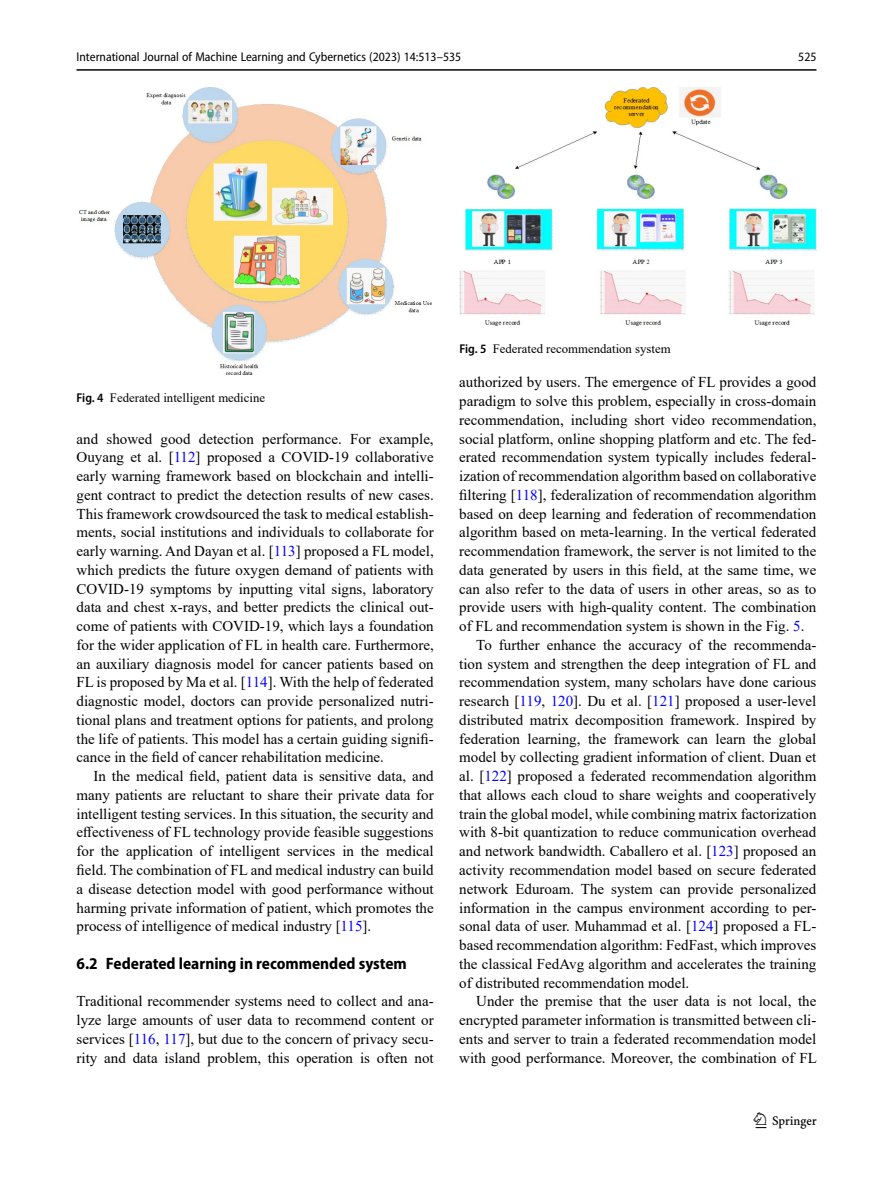
<style>
.page{position:relative;width:893px;height:1187px;background:#fff}
.page>*{position:absolute;margin:0;border:0;box-sizing:border-box;transform-origin:0 0}
.t1{font:22.5px "Springnew";color:#000}
.Head_2{font:700 semi-condensed 16.5px "Myriad Pro";color:#000}
.Body_Text_Indent{font:15px/18.8px "Times New Roman";color:#000;text-align:justify}
.Body_Text{font:15px/18.8px "Times New Roman";color:#000;text-align:justify}
.t2{font:semi-condensed 12.75px "Myriad Pro";color:#000}
.Figure_Caption{font:12.75px "Times New Roman";color:#000}
.s1{font-family:"Myriad Pro";font-weight:600;font-stretch:semi-condensed}
.s2{color:#00f}
</style>
<div class="page">
<hr style="left:77px;top:69px;width:739px;height:2px;background:#000">
<img style="left:459px;top:87px;width:358px;height:239px">
<img style="left:79px;top:87px;width:352px;height:287px">
<p class="t2" style="left:77px;top:49px;width:386px">International Journal of Machine Learning and Cybernetics (2023) 14:513–535</p>
<p class="Figure_Caption" style="left:459px;top:340px;width:213px"><span class="s1">Fig. 5</span> Federated recommendation system</p>
<p class="t2" style="left:798px;top:49px;width:20px">525</p>
<p class="Figure_Caption" style="left:77px;top:389px;width:190px"><span class="s1">Fig. 4</span> Federated intelligent medicine</p>
<p class="Body_Text_Indent" style="left:77px;top:428px;width:359px">and showed good detection performance. For example, Ouyang et al. [<span class="s2">112</span>] proposed a COVID-19 collaborative early warning framework based on blockchain and intelli&shy;gent contract to predict the detection results of new cases.<br>This framework crowdsourced the task to medical establish&shy;ments, social institutions and individuals to collaborate for early warning. And Dayan et al. [<span class="s2">113</span>] proposed a FL model, which predicts the future oxygen demand of patients with COVID-19 symptoms by inputting vital signs, laboratory data and chest x-rays, and better predicts the clinical out&shy;come of patients with COVID-19, which lays a foundation for the wider application of FL in health care. Furthermore, an auxiliary diagnosis model for cancer patients based on FL is proposed by Ma et al. [<span class="s2">114</span>]. With the help of federated diagnostic model, doctors can provide personalized nutri&shy;tional plans and treatment options for patients, and prolong the life of patients. This model has a certain guiding signifi&shy;cance in the field of cancer rehabilitation medicine.</p>
<p class="Body_Text_Indent" style="left:77px;top:766px;width:359px;text-indent:17px">In the medical field, patient data is sensitive data, and many patients are reluctant to share their private data for intelligent testing services. In this situation, the security and effectiveness of FL technology provide feasible suggestions for the application of intelligent services in the medical field. The combination of FL and medical industry can build a disease detection model with good performance without harming private information of patient, which promotes the process of intelligence of medical industry [<span class="s2">115</span>].</p>
<p class="Head_2" style="left:77px;top:953px;width:332px">6.2 Federated learning in recommended system</p>
<p class="Body_Text" style="left:77px;top:991px;width:359px">Traditional recommender systems need to collect and ana&shy;lyze large amounts of user data to recommend content or services [<span class="s2">116</span>, <span class="s2">117</span>], but due to the concern of privacy secu&shy;rity and data island problem, this operation is often not</p>
<p class="Body_Text" style="left:459px;top:372px;width:359px">authorized by users. The emergence of FL provides a good paradigm to solve this problem, especially in cross-domain recommendation, including short video recommendation, social platform, online shopping platform and etc. The fed&shy;erated recommendation system typically includes federal&shy;ization of recommendation algorithm based on collaborative filtering [<span class="s2">118</span>], federalization of recommendation algorithm based on deep learning and federation of recommendation algorithm based on meta-learning. In the vertical federated recommendation framework, the server is not limited to the data generated by users in this field, at the same time, we can also refer to the data of users in other areas, so as to provide users with high-quality content. The combination of FL and recommendation system is shown in the Fig. <span class="s2">5</span>.</p>
<p class="Body_Text_Indent" style="left:459px;top:635px;width:359px;text-indent:17px">To further enhance the accuracy of the recommenda&shy;tion system and strengthen the deep integration of FL and recommendation system, many scholars have done carious research [<span class="s2">119</span>, <span class="s2">120</span>]. Du et al. [<span class="s2">121</span>] proposed a user-level distributed matrix decomposition framework. Inspired by federation learning, the framework can learn the global model by collecting gradient information of client. Duan et al. [<span class="s2">122</span>] proposed a federated recommendation algorithm that allows each cloud to share weights and cooperatively train the global model, while combining matrix factorization with 8-bit quantization to reduce communication overhead and network bandwidth. Caballero et al. [<span class="s2">123</span>] proposed an activity recommendation model based on secure federated network Eduroam. The system can provide personalized information in the campus environment according to per&shy;sonal data of user. Muhammad et al. [<span class="s2">124</span>] proposed a FL&shy;based recommendation algorithm: FedFast, which improves the classical FedAvg algorithm and accelerates the training of distributed recommendation model.</p>
<p class="Body_Text_Indent" style="left:459px;top:991px;width:359px;text-indent:17px">Under the premise that the user data is not local, the encrypted parameter information is transmitted between cli&shy;ents and server to train a federated recommendation model with good performance. Moreover, the combination of FL</p>
<h1 class="t1" style="left:756px;top:1107px;width:63px">1 3</h1>
</div>
